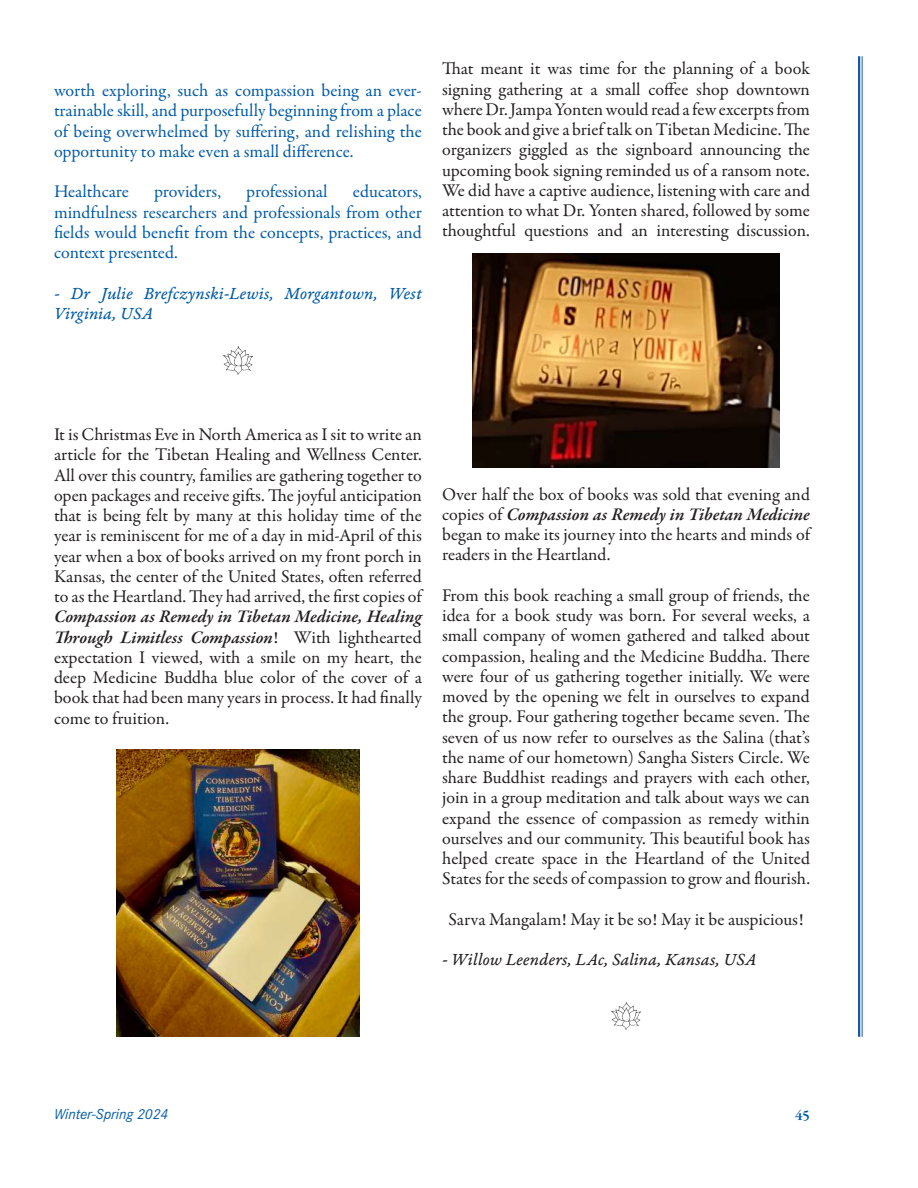
<style>
.page{position:relative;width:918px;height:1188px;background:#fff}
.page>*{position:absolute;margin:0;border:0;box-sizing:border-box;transform-origin:0 0}
.t1{font:18px/20.2px "Garamond Premr Pro";color:#231f20;text-align:justify}
.t2{font:18px/20.2px "Garamond Premr Pro";color:#005aa8;text-align:justify}
.t3{font:18px/20.2px "Garamond Premr Pro It Capt";color:#005aa8}
.t4{font:18px "Garamond Premr Pro It Capt";letter-spacing:.005em;color:#231f20}
.t5{font:italic 15px "Corporate S Pro";color:#005aa8}
.t6{font:600 15px "Garamond Premr Pro";color:#005aa8}
.s1{font-weight:600;font-style:italic}
</style>
<div class="page">
<img style="left:223px;top:347px;width:30px;height:27px">
<img style="left:116px;top:750px;width:243px;height:287px">
<img style="left:611px;top:1002px;width:30px;height:28px">
<img style="left:472px;top:254px;width:308px;height:214px">
<hr style="left:862px;top:56px;width:1px;height:981px;background:#155aa8">
<hr style="left:858px;top:56px;width:2px;height:981px;background:#155aa8">
<p class="t2" style="left:54px;top:81px;width:369px">worth exploring, such as compassion being an ever&shy;trainable skill, and purposefully beginning from a place of being overwhelmed by suffering, and relishing the opportunity to make even a small difference.</p>
<p class="t2" style="left:54px;top:182px;width:76px">Healthcare</p>
<p class="t2" style="left:154px;top:182px;width:68px">providers,</p>
<p class="t2" style="left:246px;top:182px;width:83px">professional</p>
<p class="t2" style="left:54px;top:182px;width:369px;text-indent:299px">educators, mindfulness researchers and professionals from other fields would benefit from the concepts, practices, and context presented.</p>
<p class="t3" style="left:54px;top:284px;width:369px">- Dr Julie Brefczynski-Lewis, Morgantown, West<br>Virginia, USA</p>
<p class="t1" style="left:442px;top:59px;width:369px">That meant it was time for the planning of a book signing gathering at a small coffee shop downtown where Dr. Jampa Yonten would read a few excerpts from the book and give a brief talk on Tibetan Medicine. The organizers giggled as the signboard announcing the upcoming book signing reminded us of a ransom note.<br>We did have a captive audience, listening with care and attention to what Dr. Yonten shared, followed by some thoughtful questions and an interesting discussion.</p>
<p class="t1" style="left:54px;top:425px;width:369px">It is Christmas Eve in North America as I sit to write an article for the Tibetan Healing and Wellness Center.<br>All over this country, families are gathering together to open packages and receive gifts. The joyful anticipation that is being felt by many at this holiday time of the year is reminiscent for me of a day in mid-April of this year when a box of books arrived on my front porch in Kansas, the center of the United States, often referred to as the Heartland. They had arrived, the first copies of</p>
<p class="t1" style="left:54px;top:607px;width:369px"><span class="s1">Compassion as Remedy in Tibetan Medicine, Healing Through Limitless Compassion</span>! With lighthearted expectation I viewed, with a smile on my heart, the deep Medicine Buddha blue color of the cover of a book that had been many years in process. It had finally come to fruition.</p>
<p class="t1" style="left:442px;top:484px;width:369px">Over half the box of books was sold that evening and copies of <span class="s1">Compassion as Remedy in Tibetan Medicine </span>began to make its journey into the hearts and minds of readers in the Heartland.</p>
<p class="t1" style="left:442px;top:585px;width:369px">From this book reaching a small group of friends, the idea for a book study was born. For several weeks, a small company of women gathered and talked about compassion, healing and the Medicine Buddha. There were four of us gathering together initially. We were moved by the opening we felt in ourselves to expand the group. Four gathering together became seven. The seven of us now refer to ourselves as the Salina (that’s the name of our hometown) Sangha Sisters Circle. We share Buddhist readings and prayers with each other, join in a group meditation and talk about ways we can expand the essence of compassion as remedy within ourselves and our community. This beautiful book has helped create space in the Heartland of the United States for the seeds of compassion to grow and flourish.</p>
<p class="t1" style="left:448px;top:909px;width:357px">Sarva Mangalam! May it be so! May it be auspicious!</p>
<p class="t4" style="left:442px;top:949px;width:316px">- Willow Leenders, LAc, Salina, Kansas, USA</p>
<p class="t5" style="left:54px;top:1103px;width:116px">Winter-Spring 2024</p>
<p class="t6" style="left:795px;top:1106px;width:16px">45</p>
</div>
